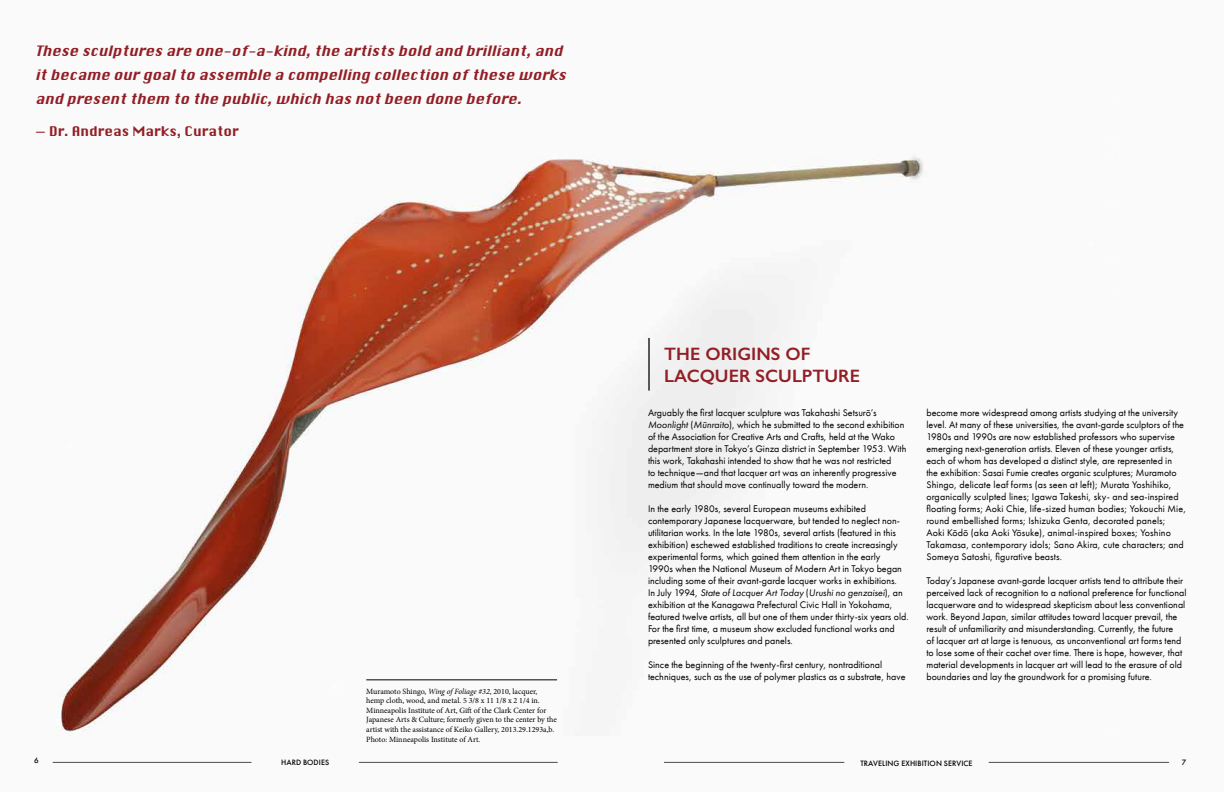
<style>
.page{position:relative;width:1224px;height:792px;background:#fafafa}
.page>*{position:absolute;margin:0;border:0;box-sizing:border-box;transform-origin:0 0}
.t1{font:600 18px/21.6px "Gill Sans";color:#921f26}
.t2{font:italic 14px/24px "Silom";color:#921f26}
.t3{font:13px "Silom";color:#921f26}
.t4{font:10px/12px "Futura PT";color:#000}
.t5{font:8px/9.6px "Minion Pro";color:#000}
.t6{font:500 8px "Futura PT";letter-spacing:.01em;color:#000}
.s1{font-style:italic}
</style>
<div class="page">
<img style="left:58px;top:157px;width:865px;height:577px">
<hr style="left:53px;top:762px;width:198px;height:1px;background:#4d4c4c">
<hr style="left:664px;top:762px;width:180px;height:1px;background:#4d4c4c">
<hr style="left:359px;top:762px;width:198px;height:1px;background:#4d4c4c">
<hr style="left:989px;top:762px;width:180px;height:1px;background:#4d4c4c">
<hr style="left:366px;top:680px;width:191px;height:1px;background:#000">
<hr style="left:648px;top:338px;width:2px;height:53px;background:#5c5753">
<h2 class="t2" style="left:35px;top:39px;width:538px">Thesesculpturesareone-of-a-kind,theartistsboldandbrilliant,and itbecameourgoaltoassembleacompellingcollectionoftheseworks andpresentthem tothepublic,whichhasnotbeendonebefore.</h2>
<h3 class="t3" style="left:35px;top:124px;width:205px">— Dr. Andreas Marks, Curator</h3>
<p class="t5" style="left:366px;top:686px;width:192px">Muramoto Shingo, <span class="s1">Wing of Foliage #32</span>, 2010, lacquer, hemp cloth, wood, and metal. 5 3/8 x 11 1/8 x 2 1/4 in.<br>Minneapolis Institute of Art, Gift of the Clark Center for Japanese Arts &amp; Culture; formerly given to the center by the artist with the assistance of Keiko Gallery, 2013.29.1293a,b.<br>Photo: Minneapolis Institute of Art.</p>
<h1 class="t1" style="left:664px;top:343px;width:197px">THE ORIGINS OF<br>LACQUER SCULPTURE</h1>
<p class="t4" style="left:648px;top:407px;width:260px">Arguably the first lacquer sculpture was Takahashi Setsurō’s <span class="s1">Moonlight</span> (<span class="s1">Mūnraito</span>), which he submitted to the second exhibition of the Association for Creative Arts and Crafts, held at the Wako department store in Tokyo’s Ginza district in September 1953. With this work, Takahashi intended to show that he was not restricted<br>to technique—and that lacquer art was an inherently progressive medium that should move continually toward the modern.</p>
<p class="t4" style="left:648px;top:503px;width:262px">In the early 1980s, several European museums exhibited contemporary Japanese lacquerware, but tended to neglect non&shy;utilitarian works. In the late 1980s, several artists (featured in this exhibition) eschewed established traditions to create increasingly experimental forms, which gained them attention in the early<br>1990s when the National Museum of Modern Art in Tokyo began including some of their avant-garde lacquer works in exhibitions.<br>In July 1994, <span class="s1">State of Lacquer Art Today</span> (<span class="s1">Urushi no genzaisei</span>), an exhibition at the Kanagawa Prefectural Civic Hall in Yokohama, featured twelve artists, all but one of them under thirty-six years old.<br>For the first time, a museum show excluded functional works and presented only sculptures and panels.</p>
<p class="t4" style="left:648px;top:659px;width:259px">Since the beginning of the twenty-first century, nontraditional techniques, such as the use of polymer plastics as a substrate, have</p>
<p class="t4" style="left:926px;top:407px;width:261px">become more widespread among artists studying at the university level. At many of these universities, the avant-garde sculptors of the 1980s and 1990s are now established professors who supervise emerging next-generation artists. Eleven of these younger artists, each of whom has developed a distinct style, are represented in<br>the exhibition: Sasai Fumie creates organic sculptures; Muramoto Shingo, delicate leaf forms (as seen at left); Murata Yoshihiko, organically sculpted lines; Igawa Takeshi, sky- and sea-inspired floating forms; Aoki Chie, life-sized human bodies; Yokouchi Mie, round embellished forms; Ishizuka Genta, decorated panels;<br>Aoki Kōdō (aka Aoki Yōsuke), animal-inspired boxes; Yoshino Takamasa, contemporary idols; Sano Akira, cute characters; and Someya Satoshi, figurative beasts.</p>
<p class="t4" style="left:926px;top:575px;width:262px">Today’s Japanese avant-garde lacquer artists tend to attribute their perceived lack of recognition to a national preference for functional lacquerware and to widespread skepticism about less conventional work. Beyond Japan, similar attitudes toward lacquer prevail, the result of unfamiliarity and misunderstanding. Currently, the future<br>of lacquer art at large is tenuous, as unconventional art forms tend to lose some of their cachet over time. There is hope, however, that material developments in lacquer art will lead to the erasure of old boundaries and lay the groundwork for a promising future.</p>
<p class="t6" style="left:34px;top:756px;width:6px">6</p>
<p class="t6" style="left:1182px;top:757px;width:6px">7</p>
<p class="t6" style="left:281px;top:758px;width:50px">HARD BODIES</p>
<p class="t6" style="left:860px;top:759px;width:114px">TRAVELING EXHIBITION SERVICE</p>
<p class="t6" style="left:34px;top:758px;width:6px">6</p>
</div>
